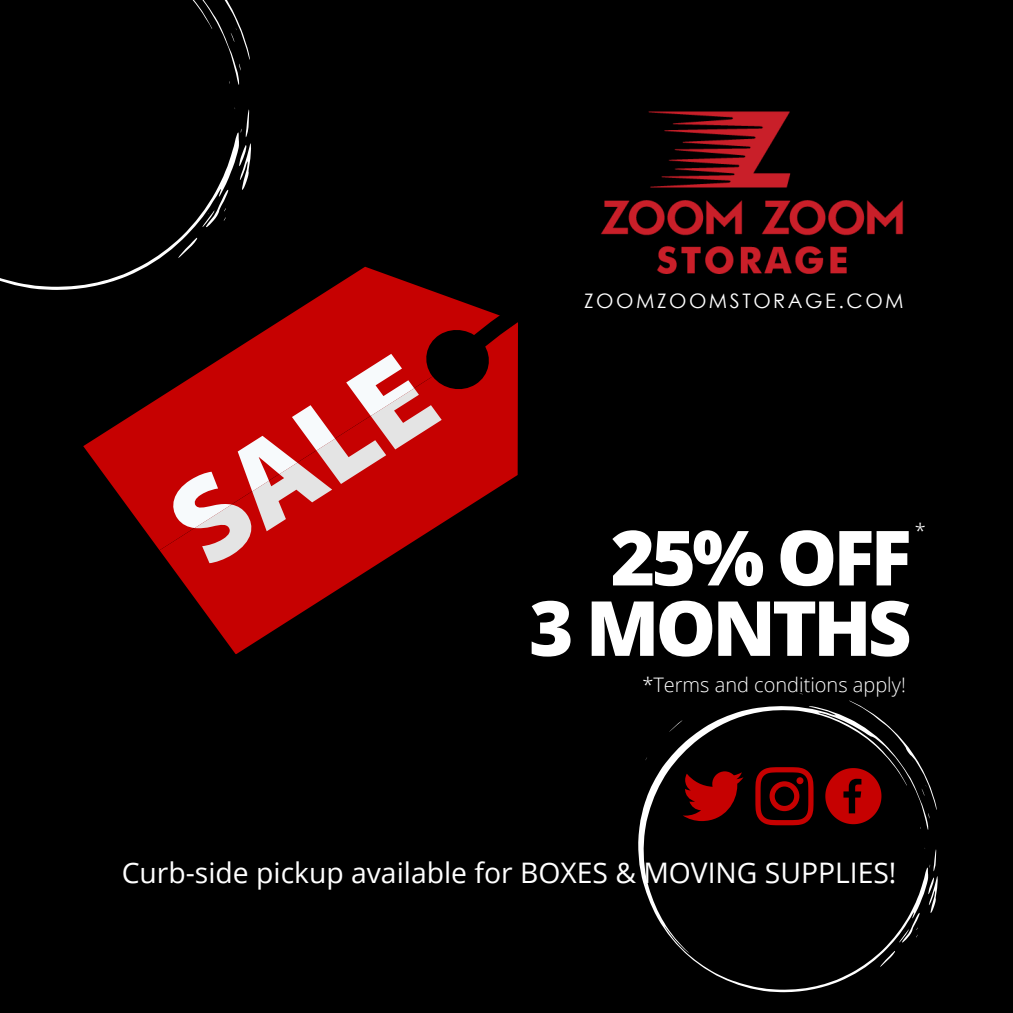
<style>
.page{position:relative;width:1013px;height:1013px;background:#fff}
.page>*{position:absolute;margin:0;border:0;box-sizing:border-box;transform-origin:0 0}
.t1{font:800 76.12px/70.4px "Open Sans";letter-spacing:-.05em;color:#fff;text-align:right}
.t2{font:28.25px "Open Sans";color:#fff}
.t3{font:300 20px "Open Sans";color:#fff}
.t4{font:20px "Century Gothic";letter-spacing:.125em;color:#fff}
</style>
<div class="page">
<div style="left:0;top:0;width:1012px;height:1012px;background:#000"></div>
<svg style="left:83px;top:411px;width:55px;height:110px"></svg>
<svg style="left:138px;top:266px;width:380px;height:388px"></svg>
<svg style="left:165px;top:344px;width:283px;height:228px"></svg>
<svg style="left:465px;top:266px;width:53px;height:124px"></svg>
<img style="left:601px;top:111px;width:303px;height:163px">
<svg style="left:638px;top:706px;width:290px;height:286px"></svg>
<svg style="left:879px;top:950px;width:16px;height:17px"></svg>
<svg style="left:669px;top:720px;width:13px;height:12px"></svg>
<svg style="left:899px;top:847px;width:38px;height:96px"></svg>
<svg style="left:682px;top:771px;width:61px;height:50px"></svg>
<svg style="left:755px;top:767px;width:58px;height:58px"></svg>
<div style="left:796px;top:777px;width:7px;height:7px;background:#c60101;border-radius:50%"></div>
<svg style="left:825px;top:700px;width:111px;height:129px"></svg>
<svg style="left:0;top:70px;width:239px;height:220px"></svg>
<svg style="left:178px;top:237px;width:19px;height:21px"></svg>
<svg style="left:235px;top:107px;width:16px;height:84px"></svg>
<svg style="left:192px;top:0;width:58px;height:70px"></svg>
<svg style="left:202px;top:189px;width:26px;height:40px"></svg>
<p class="t4" style="left:584px;top:288px;width:321px">ZOOMZOOMSTORAGE.COM</p>
<p class="t3" style="left:914px;top:517px;width:12px">*</p>
<h1 class="t1" style="left:529px;top:520px;width:384px">25% OFF<br>3 MONTHS</h1>
<p class="t3" style="left:642px;top:670px;width:265px">*Terms and conditions apply!</p>
<p class="t2" style="left:122px;top:852px;width:776px">Curb-side pickup available for BOXES &amp; MOVING SUPPLIES!</p>
</div>
